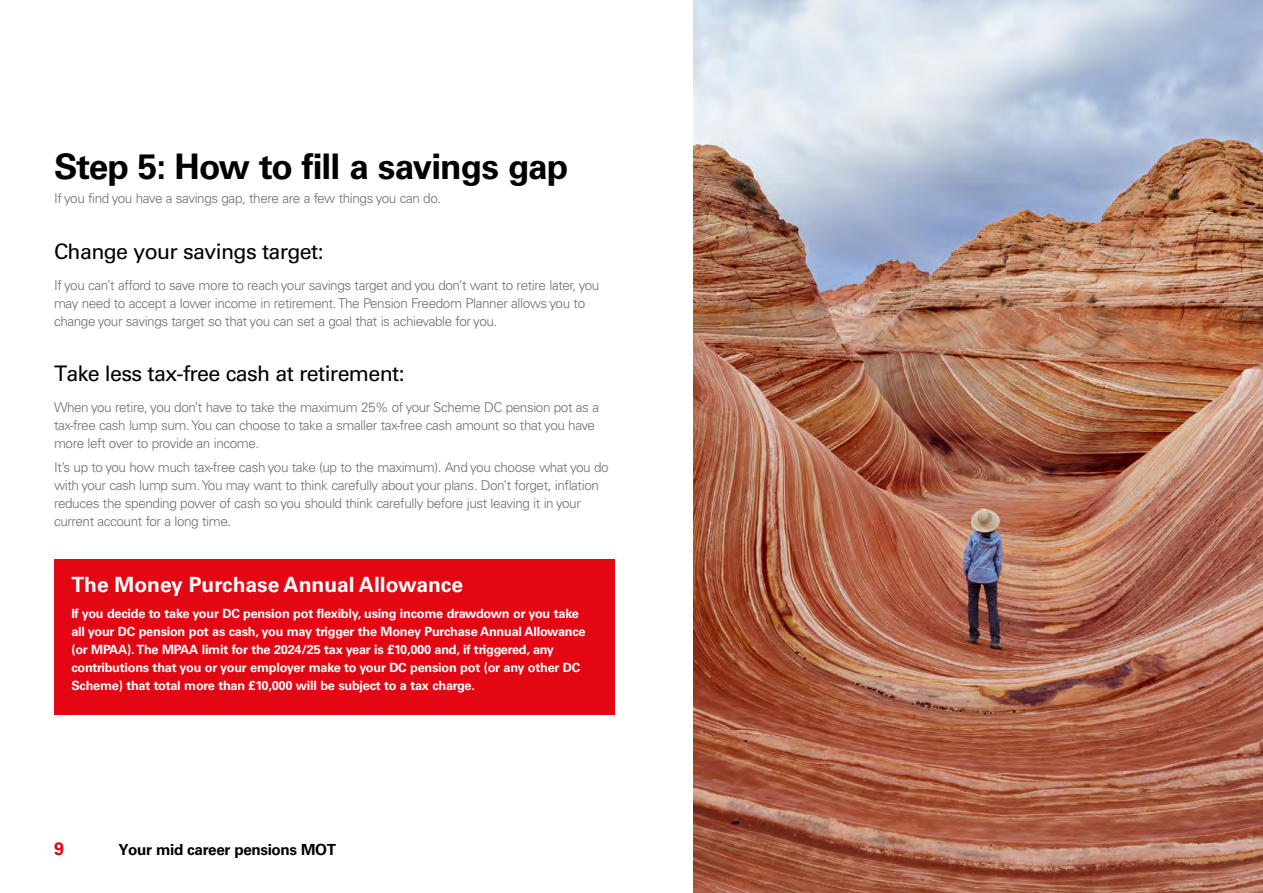
<style>
.page{position:relative;width:1263px;height:893px;background:#fff}
.page>*{position:absolute;margin:0;border:0;box-sizing:border-box;transform-origin:0 0}
.t1{font:700 35.25px "Univers LT Pro 65";letter-spacing:-.025em;color:#000}
.t2{font:21.45px "Univers LT Pro 55 Roman";letter-spacing:-.03em;color:#000}
.t3{font:700 21px "Univers LT Pro 65";color:#fff}
.t4{font:700 18px "Univers LT Pro 65";color:#e30613}
.t5{font:700 15.3px "Univers LT Pro 65";letter-spacing:-.025em;color:#000}
.t6{font:300 13.5px/18px "Univers LT Pro 45";letter-spacing:-.03em;color:#706f6f}
.t7{font:700 12.75px/18px "Univers LT Pro 65";letter-spacing:-.02em;color:#fff}
</style>
<div class="page">
<img style="left:694px;top:0;width:569px;height:893px">
<div style="left:54px;top:559px;width:560px;height:155px;background:#e30613"></div>
<h1 class="t1" style="left:54px;top:145px;width:516px">Step 5: How to fill a savings gap</h1>
<p class="t6" style="left:54px;top:189px;width:389px">If you find you have a savings gap, there are a few things you can do.</p>
<h2 class="t2" style="left:54px;top:238px;width:271px">Change your savings target:</h2>
<p class="t6" style="left:54px;top:276px;width:547px">If you can’t afford to save more to reach your savings target and you don’t want to retire later, you may need to accept a lower income in retirement. The Pension Freedom Planner allows you to change your savings target so that you can set a goal that is achievable for you.</p>
<h2 class="t2" style="left:54px;top:360px;width:352px">Take less tax-free cash at retirement:</h2>
<p class="t6" style="left:54px;top:398px;width:547px">When you retire, you don’t have to take the maximum 25% of your Scheme DC pension pot as a tax-free cash lump sum. You can choose to take a smaller tax-free cash amount so that you have more left over to provide an income.</p>
<p class="t6" style="left:54px;top:458px;width:556px">It’s up to you how much tax-free cash you take (up to the maximum). And you choose what you do with your cash lump sum. You may want to think carefully about your plans. Don’t forget, inflation reduces the spending power of cash so you should think carefully before just leaving it in your current account for a long time.</p>
<h3 class="t3" style="left:71px;top:572px;width:393px">The Money Purchase Annual Allowance</h3>
<p class="t7" style="left:71px;top:605px;width:516px">If you decide to take your DC pension pot flexibly, using income drawdown or you take all your DC pension pot as cash, you may trigger the Money Purchase Annual Allowance (or MPAA). The MPAA limit for the 2024/25 tax year is £10,000 and, if triggered, any contributions that you or your employer make to your DC pension pot (or any other DC Scheme) that total more than £10,000 will be subject to a tax charge.</p>
<h3 class="t4" style="left:54px;top:838px;width:12px">9</h3>
<p class="t5" style="left:118px;top:840px;width:219px">Your mid career pensions MOT</p>
</div>
